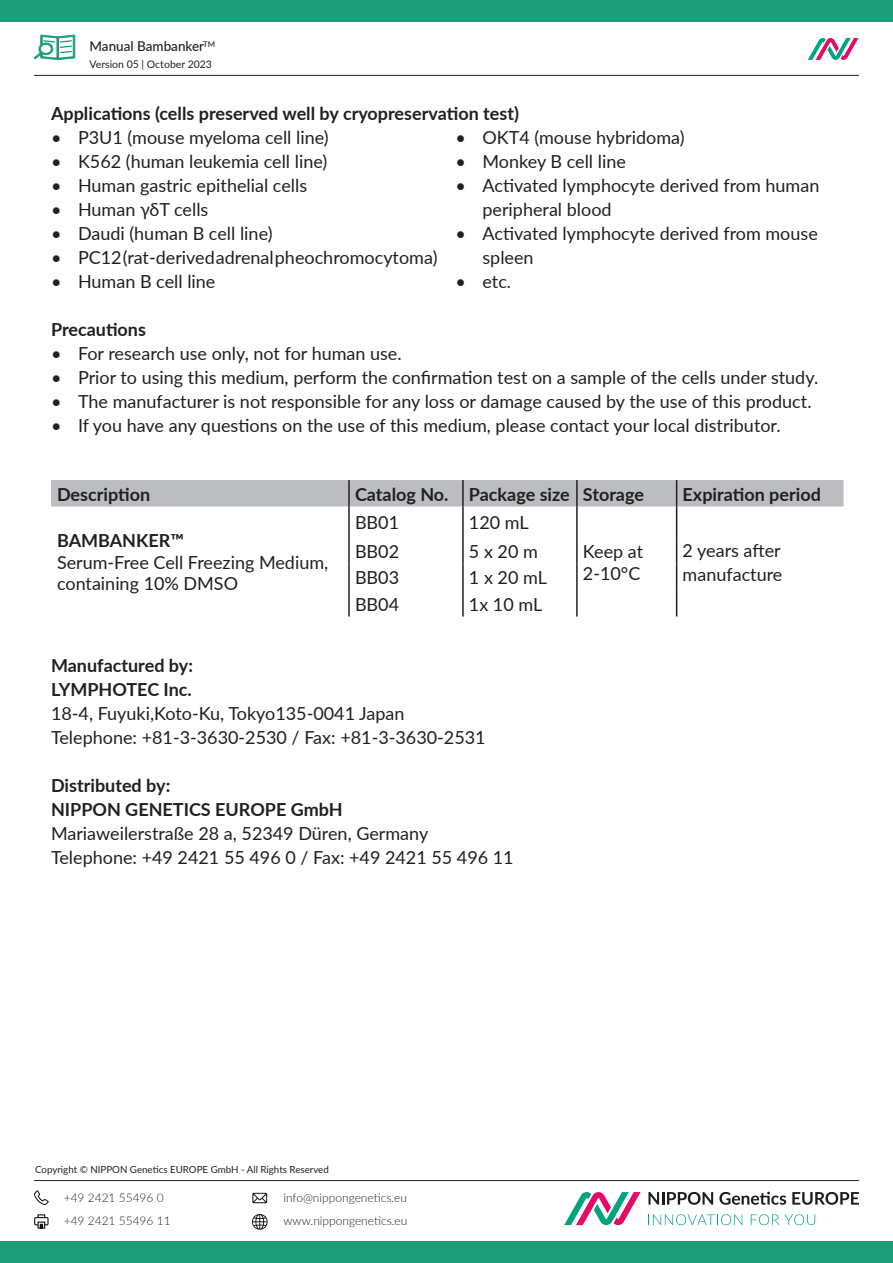
<style>
.page{position:relative;width:893px;height:1263px;background:#fff}
.page>*{position:absolute;margin:0;border:0;box-sizing:border-box;transform-origin:0 0}
.Text_Block{font:18px/24px "Lato";color:#231f20}
.Text_Block-2{font:700 18px "Lato";color:#231f20}
.t1{font:500 13.5px "Lato";color:#231f20}
.t2{font:300 12px "Lato";color:#231f20}
.t3{font:10.5px "Lato";color:#231f20}
.t4{font:9.75px "Lato";color:#231f20}
.s1{color:#fcfcfc}
</style>
<div class="page">
<div style="left:0;top:0;width:893px;height:21px;background:#1d9e79"></div>
<div style="left:0;top:1242px;width:893px;height:21px;background:#1d9e79"></div>
<svg style="left:648px;top:1192px;width:65px;height:13px"></svg>
<svg style="left:719px;top:1192px;width:67px;height:13px"></svg>
<svg style="left:792px;top:1192px;width:67px;height:13px"></svg>
<svg style="left:648px;top:1214px;width:94px;height:11px"></svg>
<svg style="left:751px;top:1214px;width:64px;height:11px"></svg>
<svg style="left:564px;top:1192px;width:77px;height:33px"></svg>
<svg style="left:34px;top:1190px;width:15px;height:15px"></svg>
<svg style="left:252px;top:1214px;width:16px;height:16px"></svg>
<svg style="left:34px;top:1214px;width:15px;height:15px"></svg>
<svg style="left:252px;top:1193px;width:15px;height:10px"></svg>
<hr style="left:34px;top:1180px;width:825px;height:1px;background:#231f20">
<svg style="left:808px;top:38px;width:50px;height:22px"></svg>
<hr style="left:34px;top:75px;width:825px;height:1px;background:#231f20">
<svg style="left:34px;top:34px;width:42px;height:26px"></svg>
<hr style="left:348px;top:537px;width:2px;height:27px;background:#231f20">
<hr style="left:462px;top:537px;width:2px;height:27px;background:#231f20">
<hr style="left:348px;top:564px;width:2px;height:26px;background:#231f20">
<hr style="left:462px;top:564px;width:2px;height:26px;background:#231f20">
<hr style="left:348px;top:590px;width:2px;height:26px;background:#231f20">
<hr style="left:462px;top:590px;width:2px;height:26px;background:#231f20">
<div style="left:51px;top:480px;width:792px;height:26px;background:#bcbdc0"></div>
<hr style="left:676px;top:506px;width:1px;height:31px;background:#231f20">
<hr style="left:576px;top:537px;width:2px;height:27px;background:#231f20">
<hr style="left:576px;top:564px;width:2px;height:26px;background:#231f20">
<hr style="left:576px;top:590px;width:2px;height:26px;background:#231f20">
<svg style="left:676px;top:537px;width:1px;height:79px"></svg>
<hr style="left:348px;top:506px;width:2px;height:31px;background:#231f20">
<hr style="left:462px;top:506px;width:2px;height:31px;background:#231f20">
<hr style="left:576px;top:506px;width:2px;height:31px;background:#231f20">
<p class="t1" style="left:90px;top:36px;width:127px">Manual Bambanker<sup>TM</sup></p>
<p class="t3" style="left:90px;top:56px;width:124px">Version 05 | October 2023</p>
<p class="Text_Block-2" style="left:51px;top:100px;width:469px">Applications (cells preserved well by cryopreservation test)</p>
<p class="Text_Block" style="left:51px;top:125px;width:279px">• P3U1 (mouse myeloma cell line)</p>
<p class="Text_Block" style="left:51px;top:149px;width:278px">• K562 (human leukemia cell line)</p>
<p class="Text_Block" style="left:51px;top:173px;width:258px">• Human gastric epithelial cells</p>
<p class="Text_Block" style="left:51px;top:197px;width:159px">• Human γδT cells</p>
<p class="Text_Block" style="left:51px;top:221px;width:223px">• Daudi (human B cell line)</p>
<p class="Text_Block" style="left:51px;top:245px;width:388px">• PC12 (rat-derived adrenal pheochromocytoma)</p>
<p class="Text_Block" style="left:51px;top:269px;width:166px">• Human B cell line</p>
<p class="Text_Block" style="left:455px;top:125px;width:231px">• OKT4 (mouse hybridoma)</p>
<p class="Text_Block" style="left:455px;top:149px;width:172px">• Monkey B cell line</p>
<p class="Text_Block" style="left:482px;top:173px;width:338px;text-indent:-27px">• Activated lymphocyte derived from human peripheral blood</p>
<p class="Text_Block" style="left:482px;top:221px;width:337px;text-indent:-27px">• Activated lymphocyte derived from mouse spleen</p>
<p class="Text_Block" style="left:455px;top:269px;width:57px">• etc.</p>
<p class="Text_Block-2" style="left:51px;top:316px;width:96px">Precautions</p>
<p class="Text_Block" style="left:51px;top:341px;width:352px">• For research use only, not for human use.</p>
<p class="Text_Block" style="left:51px;top:365px;width:769px">• Prior to using this medium, perform the confirmation test on a sample of the cells under study.</p>
<p class="Text_Block" style="left:51px;top:389px;width:762px">• The manufacturer is not responsible for any loss or damage caused by the use of this product.</p>
<p class="Text_Block" style="left:51px;top:413px;width:731px">• If you have any questions on the use of this medium, please contact your local distributor.</p>
<p class="Text_Block-2" style="left:57px;top:481px;width:95px">Description</p>
<p class="Text_Block-2" style="left:355px;top:481px;width:95px">Catalog No.</p>
<p class="Text_Block-2" style="left:469px;top:481px;width:102px">Package size</p>
<p class="Text_Block-2" style="left:583px;top:481px;width:63px">Storage</p>
<p class="Text_Block-2" style="left:683px;top:481px;width:140px">Expiration period</p>
<p class="Text_Block-2" style="left:57px;top:527px;width:129px">BAMBANKER™</p>
<p class="Text_Block" style="left:57px;top:551px;width:273px;line-height:21.6px">Serum-Free Cell Freezing Medium, containing 10% DMSO</p>
<p class="Text_Block" style="left:355px;top:510px;width:46px">BB01</p>
<p class="Text_Block" style="left:469px;top:510px;width:61px">120 mL</p>
<p class="Text_Block" style="left:683px;top:537px;width:101px">2 years after manufacture</p>
<p class="Text_Block" style="left:355px;top:538px;width:46px">BB02</p>
<p class="Text_Block" style="left:469px;top:538px;width:79px">5 x 20 m<span class="s1">L</span></p>
<p class="Text_Block" style="left:355px;top:565px;width:46px">BB03</p>
<p class="Text_Block" style="left:469px;top:565px;width:79px">1 x 20 mL</p>
<p class="Text_Block" style="left:355px;top:591px;width:46px">BB04</p>
<p class="Text_Block" style="left:469px;top:591px;width:75px">1x 10 mL</p>
<p class="Text_Block" style="left:583px;top:539px;width:62px">Keep at</p>
<p class="Text_Block" style="left:583px;top:560px;width:59px">2-10°C</p>
<p class="Text_Block-2" style="left:51px;top:652px;width:144px">Manufactured by:</p>
<p class="Text_Block-2" style="left:51px;top:676px;width:142px">LYMPHOTEC Inc.</p>
<p class="Text_Block" style="left:51px;top:701px;width:355px">18-4, Fuyuki,Koto-Ku, Tokyo135-0041 Japan</p>
<p class="Text_Block" style="left:51px;top:725px;width:436px">Telephone: +81-3-3630-2530 / Fax: +81-3-3630-2531</p>
<p class="Text_Block-2" style="left:51px;top:772px;width:121px">Distributed by:</p>
<p class="Text_Block-2" style="left:51px;top:796px;width:293px">NIPPON GENETICS EUROPE GmbH</p>
<p class="Text_Block" style="left:51px;top:821px;width:379px">Mariaweilerstraße 28 a, 52349 Düren, Germany</p>
<p class="Text_Block" style="left:51px;top:845px;width:464px">Telephone: +49 2421 55 496 0 / Fax: +49 2421 55 496 11</p>
<p class="t4" style="left:35px;top:1162px;width:295px">Copyright © NIPPON Genetics EUROPE GmbH - All Rights Reserved</p>
<p class="t2" style="left:64px;top:1190px;width:101px">+49 2421 55496 0</p>
<p class="t2" style="left:283px;top:1190px;width:125px">info@nippongenetics.eu</p>
<p class="t2" style="left:64px;top:1212px;width:108px">+49 2421 55496 11</p>
<p class="t2" style="left:283px;top:1212px;width:125px">www.nippongenetics.eu</p>
</div>
